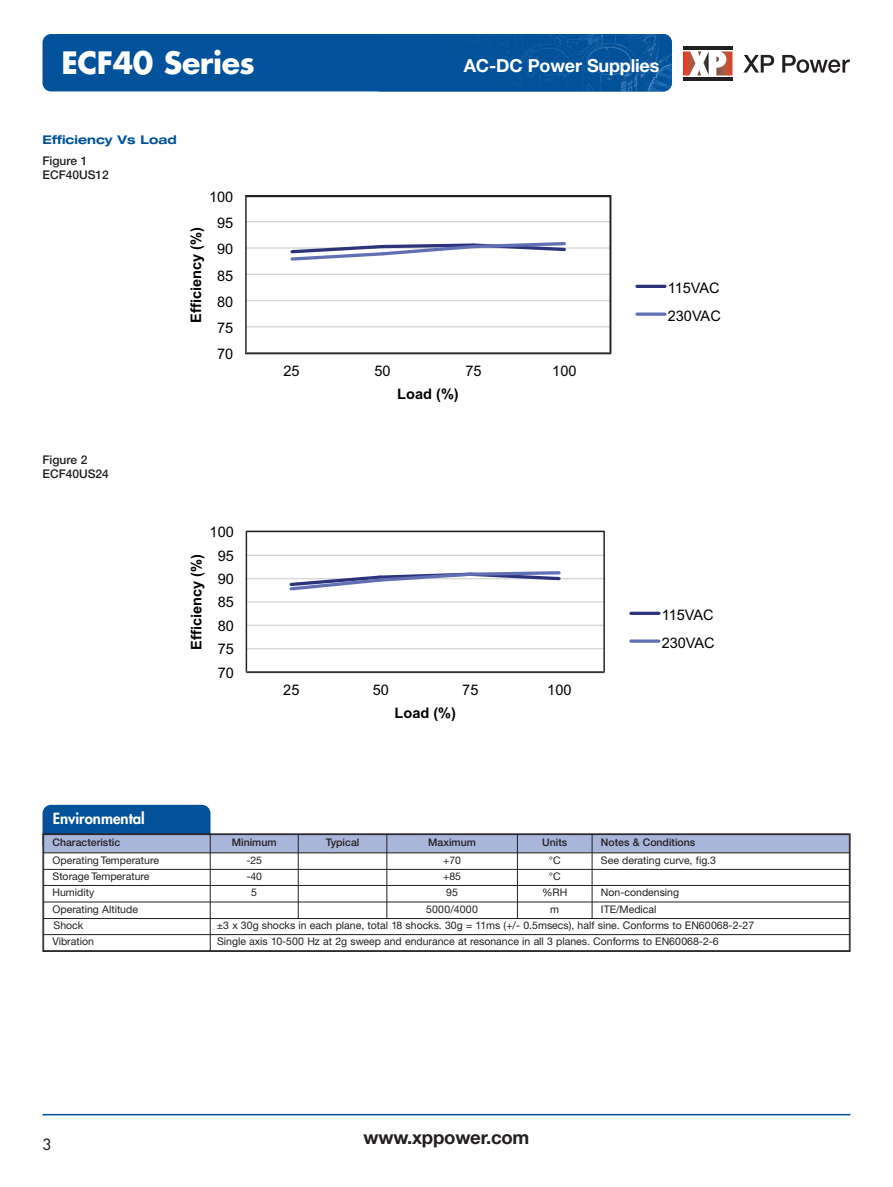
<style>
.page{position:relative;width:893px;height:1187px;background:#fff}
.page>*{position:absolute;margin:0;border:0;box-sizing:border-box;transform-origin:0 0}
.t1{font:700 30px "Futura LT";letter-spacing:-.015em;color:#fff}
.t2{font:700 18.6px "Helvetica Neue LT";letter-spacing:-.01em;color:#231f20}
.t3{font:700 18px "Helvetica Neue LT";letter-spacing:-.01em;color:#fff}
.t4{font:800 15px "Futura LT";color:#fff}
.t5{font:15px "Futura LT";color:#231f20}
.t6{font:14.55px/27.8px "Arial";color:#000001}
.t7{font:700 14.55px "Arial";color:#000001}
.t8{font:500 12px/14.4px "Helvetica Neue LT";color:#231f20}
.t9{font:700 expanded 12px "Helvetica Neue LT";color:#01529a}
.t10{font:10.5px "Helvetica Neue CE";color:#231f20}
.t11{font:500 10.5px "Helvetica Neue LT";color:#231f20}
.t12{font:10.5px "Helvetica Neue CE";letter-spacing:.04em;color:#231f20}
</style>
<div class="page">
<div style="left:43px;top:804px;width:167px;height:48px;background:#01529a;border-radius:9px"></div>
<div style="left:43px;top:834px;width:167px;height:18px;background:#a8b6d9"></div>
<div style="left:210px;top:834px;width:88px;height:18px;background:#a8b6d9"></div>
<div style="left:298px;top:834px;width:89px;height:18px;background:#a8b6d9"></div>
<div style="left:387px;top:834px;width:130px;height:18px;background:#a8b6d9"></div>
<div style="left:517px;top:834px;width:75px;height:18px;background:#a8b6d9"></div>
<div style="left:592px;top:834px;width:258px;height:18px;background:#a8b6d9"></div>
<hr style="left:43px;top:834px;width:1px;height:116px;background:#231f20">
<hr style="left:210px;top:834px;width:1px;height:116px;background:#231f20">
<hr style="left:298px;top:834px;width:1px;height:84px;background:#231f20">
<hr style="left:386px;top:834px;width:1px;height:84px;background:#231f20">
<hr style="left:517px;top:834px;width:1px;height:84px;background:#231f20">
<hr style="left:592px;top:834px;width:1px;height:84px;background:#231f20">
<hr style="left:849px;top:834px;width:1px;height:116px;background:#231f20">
<hr style="left:43px;top:834px;width:807px;height:1px;background:#231f20">
<hr style="left:43px;top:852px;width:807px;height:1px;background:#231f20">
<hr style="left:43px;top:869px;width:807px;height:1px;background:#231f20">
<hr style="left:43px;top:885px;width:807px;height:1px;background:#231f20">
<hr style="left:43px;top:901px;width:807px;height:1px;background:#231f20">
<hr style="left:43px;top:918px;width:807px;height:1px;background:#231f20">
<hr style="left:43px;top:934px;width:807px;height:1px;background:#231f20">
<hr style="left:43px;top:950px;width:807px;height:1px;background:#231f20">
<svg style="left:743px;top:55px;width:31px;height:18px"></svg>
<svg style="left:782px;top:55px;width:68px;height:18px"></svg>
<hr style="left:683px;top:46px;width:49px;height:3px;background:#231f20">
<svg style="left:683px;top:51px;width:26px;height:24px"></svg>
<svg style="left:716px;top:51px;width:16px;height:24px"></svg>
<hr style="left:683px;top:77px;width:49px;height:3px;background:#231f20">
<div style="left:43px;top:34px;width:629px;height:57px;background:#01529a;border-radius:9px"></div>
<img style="left:494px;top:34px;width:178px;height:57px">
<hr style="left:43px;top:1113px;width:807px;height:2px;background:#01529a">
<hr style="left:245px;top:221px;width:364px;height:1px;background:#d7d9d8">
<hr style="left:245px;top:247px;width:364px;height:2px;background:#d7d9d8">
<hr style="left:245px;top:273px;width:364px;height:2px;background:#d7d9d8">
<hr style="left:245px;top:300px;width:364px;height:1px;background:#d7d9d8">
<hr style="left:245px;top:326px;width:364px;height:1px;background:#d7d9d8">
<svg style="left:289px;top:242px;width:279px;height:19px"></svg>
<div style="left:245px;top:195px;width:366px;height:158px;border:1px solid #231f20"></div>
<hr style="left:637px;top:285px;width:28px;height:3px;background:#2c327c">
<svg style="left:637px;top:312px;width:28px;height:4px"></svg>
<hr style="left:245px;top:353px;width:366px;height:1px;background:#231f20">
<hr style="left:246px;top:554px;width:358px;height:2px;background:#d7d9d8">
<hr style="left:246px;top:578px;width:358px;height:1px;background:#d7d9d8">
<hr style="left:246px;top:601px;width:358px;height:1px;background:#d7d9d8">
<hr style="left:246px;top:624px;width:358px;height:2px;background:#d7d9d8">
<hr style="left:246px;top:648px;width:358px;height:1px;background:#d7d9d8">
<div style="left:246px;top:530px;width:359px;height:142px;border:1px solid #231f20"></div>
<svg style="left:288px;top:571px;width:274px;height:20px"></svg>
<hr style="left:246px;top:672px;width:358px;height:1px;background:#d7d9d8">
<hr style="left:246px;top:671px;width:358px;height:1px;background:#231f20">
<svg style="left:631px;top:611px;width:28px;height:4px"></svg>
<hr style="left:631px;top:639px;width:28px;height:3px;background:#6170b5">
<h1 class="t1" style="left:61px;top:43px;width:195px">ECF40 Series</h1>
<p class="t9" style="left:43px;top:132px;width:136px">Efficiency Vs Load</p>
<p class="t8" style="left:43px;top:153px;width:68px">Figure 1<br>ECF40US12</p>
<h3 class="t6" style="left:209px;top:183px;width:26px">100</h3>
<h3 class="t7" style="left:186px;top:322px;width:97px;rotate:-90deg">Efficiency (%)</h3>
<h3 class="t6" style="left:217px;top:209px;width:18px">95</h3>
<h3 class="t6" style="left:217px;top:235px;width:18px">90</h3>
<h3 class="t6" style="left:217px;top:262px;width:18px">85</h3>
<h3 class="t6" style="left:217px;top:288px;width:18px">80</h3>
<h3 class="t6" style="left:217px;top:314px;width:18px">75</h3>
<h3 class="t6" style="left:217px;top:340px;width:18px">70</h3>
<p class="t8" style="left:43px;top:452px;width:68px">Figure 2<br>ECF40US24</p>
<h3 class="t6" style="left:210px;top:518px;width:26px">100</h3>
<h3 class="t7" style="left:187px;top:649px;width:97px;rotate:-90deg">Efficiency (%)</h3>
<h3 class="t6" style="left:218px;top:541px;width:18px">95</h3>
<h3 class="t6" style="left:218px;top:565px;width:18px">90</h3>
<h3 class="t6" style="left:218px;top:588px;width:18px">85</h3>
<h3 class="t6" style="left:218px;top:612px;width:18px">80</h3>
<h3 class="t6" style="left:218px;top:635px;width:18px">75</h3>
<h3 class="t6" style="left:218px;top:659px;width:18px">70</h3>
<h3 class="t3" style="left:464px;top:54px;width:197px">AC-DC Power Supplies</h3>
<h3 class="t6" style="left:283px;top:357px;width:18px">25</h3>
<h3 class="t6" style="left:374px;top:357px;width:18px">50</h3>
<h3 class="t6" style="left:465px;top:357px;width:18px">75</h3>
<h3 class="t6" style="left:552px;top:357px;width:26px">100</h3>
<h3 class="t7" style="left:397px;top:384px;width:63px">Load (%)</h3>
<h3 class="t6" style="left:668px;top:274px;width:55px">115VAC<br>230VAC</h3>
<h3 class="t6" style="left:283px;top:676px;width:18px">25</h3>
<h3 class="t6" style="left:373px;top:676px;width:18px">50</h3>
<h3 class="t6" style="left:462px;top:676px;width:18px">75</h3>
<h3 class="t6" style="left:547px;top:676px;width:26px">100</h3>
<h3 class="t7" style="left:395px;top:703px;width:63px">Load (%)</h3>
<h3 class="t6" style="left:662px;top:601px;width:55px">115VAC<br>230VAC</h3>
<h3 class="t4" style="left:53px;top:808px;width:94px">Environmental</h3>
<p class="t11" style="left:53px;top:836px;width:69px">Characteristic</p>
<p class="t11" style="left:232px;top:836px;width:46px">Minimum</p>
<p class="t11" style="left:326px;top:836px;width:35px">Typical</p>
<p class="t11" style="left:428px;top:836px;width:49px">Maximum</p>
<p class="t11" style="left:542px;top:836px;width:27px">Units</p>
<p class="t11" style="left:601px;top:836px;width:96px">Notes &amp; Conditions</p>
<p class="t10" style="left:53px;top:853px;width:108px">Operating Temperature</p>
<p class="t10" style="left:246px;top:853px;width:17px">-25</p>
<p class="t10" style="left:443px;top:853px;width:19px">+70</p>
<p class="t10" style="left:549px;top:853px;width:13px">°C</p>
<p class="t10" style="left:601px;top:853px;width:117px">See derating curve, fig.3</p>
<p class="t10" style="left:53px;top:870px;width:98px">Storage Temperature</p>
<p class="t10" style="left:246px;top:870px;width:17px">-40</p>
<p class="t10" style="left:443px;top:870px;width:19px">+85</p>
<p class="t10" style="left:549px;top:870px;width:13px">°C</p>
<p class="t10" style="left:53px;top:886px;width:43px">Humidity</p>
<p class="t10" style="left:251px;top:886px;width:7px">5</p>
<p class="t10" style="left:446px;top:886px;width:13px">95</p>
<p class="t10" style="left:542px;top:886px;width:27px">%RH</p>
<p class="t10" style="left:601px;top:886px;width:80px">Non-condensing</p>
<p class="t10" style="left:53px;top:902px;width:87px">Operating Altitude</p>
<p class="t12" style="left:426px;top:902px;width:53px">5000/4000</p>
<p class="t10" style="left:550px;top:902px;width:10px">m</p>
<p class="t10" style="left:601px;top:902px;width:57px">ITE/Medical</p>
<p class="t10" style="left:54px;top:919px;width:31px">Shock</p>
<p class="t10" style="left:217px;top:919px;width:539px">±3 x 30g shocks in each plane, total 18 shocks. 30g = 11ms (+/- 0.5msecs), half sine. Conforms to EN60068-2-27</p>
<p class="t10" style="left:52px;top:935px;width:43px">Vibration</p>
<p class="t10" style="left:217px;top:935px;width:503px">Single axis 10-500 Hz at 2g sweep and endurance at resonance in all 3 planes. Conforms to EN60068-2-6</p>
<h3 class="t5" style="left:43px;top:1134px;width:10px">3</h3>
<h2 class="t2" style="left:363px;top:1125px;width:167px">www.xppower.com</h2>
</div>
